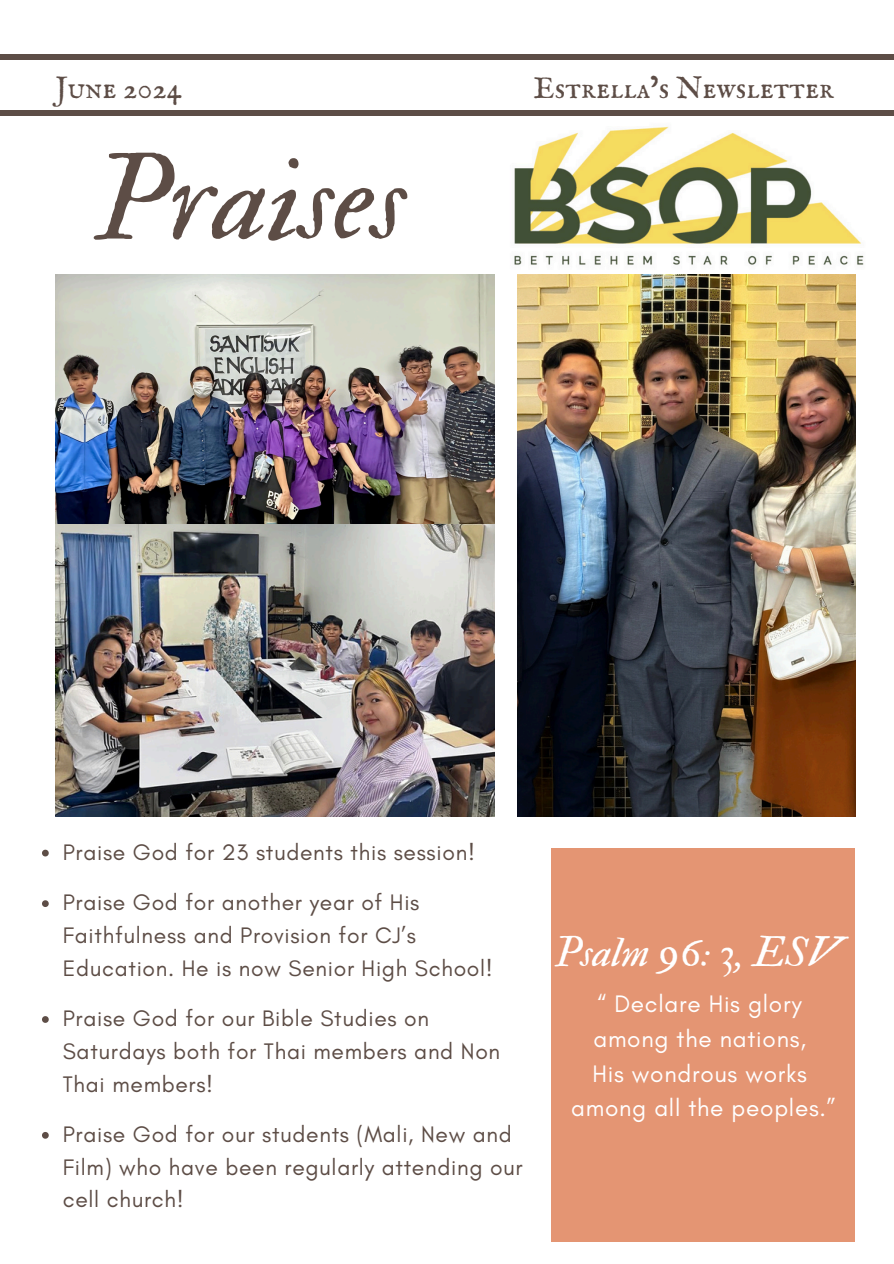
<style>
.page{position:relative;width:894px;height:1264px;background:#fff}
.page>*{position:absolute;margin:0;border:0;box-sizing:border-box;transform-origin:0 0}
.t1{font:119.1px "IM FELL Double Pica Italic";color:#5d4d46}
.t2{font:41.85px "IM FELL Double Pica Italic";color:#fff}
.t3{font:30.6px "IM FELL English SC";color:#5d4d46}
.t4{font:24.3px/34.8px "Glacial Indifference";letter-spacing:.03em;color:#fff;text-align:center}
.t5{font:22.8px/32.7px "Glacial Indifference";letter-spacing:.03em;color:#5d4d46}
</style>
<div class="page">
<div style="left:0;top:54px;width:893px;height:6px;background:#5d4d46"></div>
<div style="left:0;top:110px;width:893px;height:6px;background:#5d4d46"></div>
<img style="left:514px;top:126px;width:350px;height:139px">
<img style="left:56px;top:274px;width:438px;height:250px">
<img style="left:56px;top:524px;width:438px;height:292px">
<img style="left:517px;top:274px;width:338px;height:542px">
<svg style="left:42px;top:849px;width:7px;height:7px"></svg>
<svg style="left:42px;top:900px;width:7px;height:7px"></svg>
<svg style="left:42px;top:1016px;width:7px;height:6px"></svg>
<svg style="left:42px;top:1132px;width:7px;height:6px"></svg>
<div style="left:551px;top:848px;width:303px;height:393px;background:#e49573"></div>
<h3 class="t3" style="left:56px;top:70px;width:128px">June 2024</h3>
<h3 class="t3" style="left:533px;top:70px;width:302px">Estrella’s Newsletter</h3>
<h1 class="t1" style="left:94px;top:127px;width:313px">Praises</h1>
<p class="t5" style="left:63px;top:835px;width:413px">Praise God for 23 students this session!</p>
<p class="t5" style="left:63px;top:886px;width:431px">Praise God for another year of His<br>Faithfulness and Provision for CJ’s<br>Education. He is now Senior High School!</p>
<p class="t5" style="left:63px;top:1001px;width:439px">Praise God for our Bible Studies on<br>Saturdays both for Thai members and Non<br>Thai members!</p>
<p class="t5" style="left:63px;top:1117px;width:461px">Praise God for our students (Mali, New and<br>Film) who have been regularly attending our cell church!</p>
<h2 class="t2" style="left:554px;top:926px;width:289px">Psalm 96: 3, ESV</h2>
<p class="t4" style="left:571px;top:985px;width:266px">“ Declare His glory among the nations,<br>His wondrous works among all the peoples.”</p>
</div>
